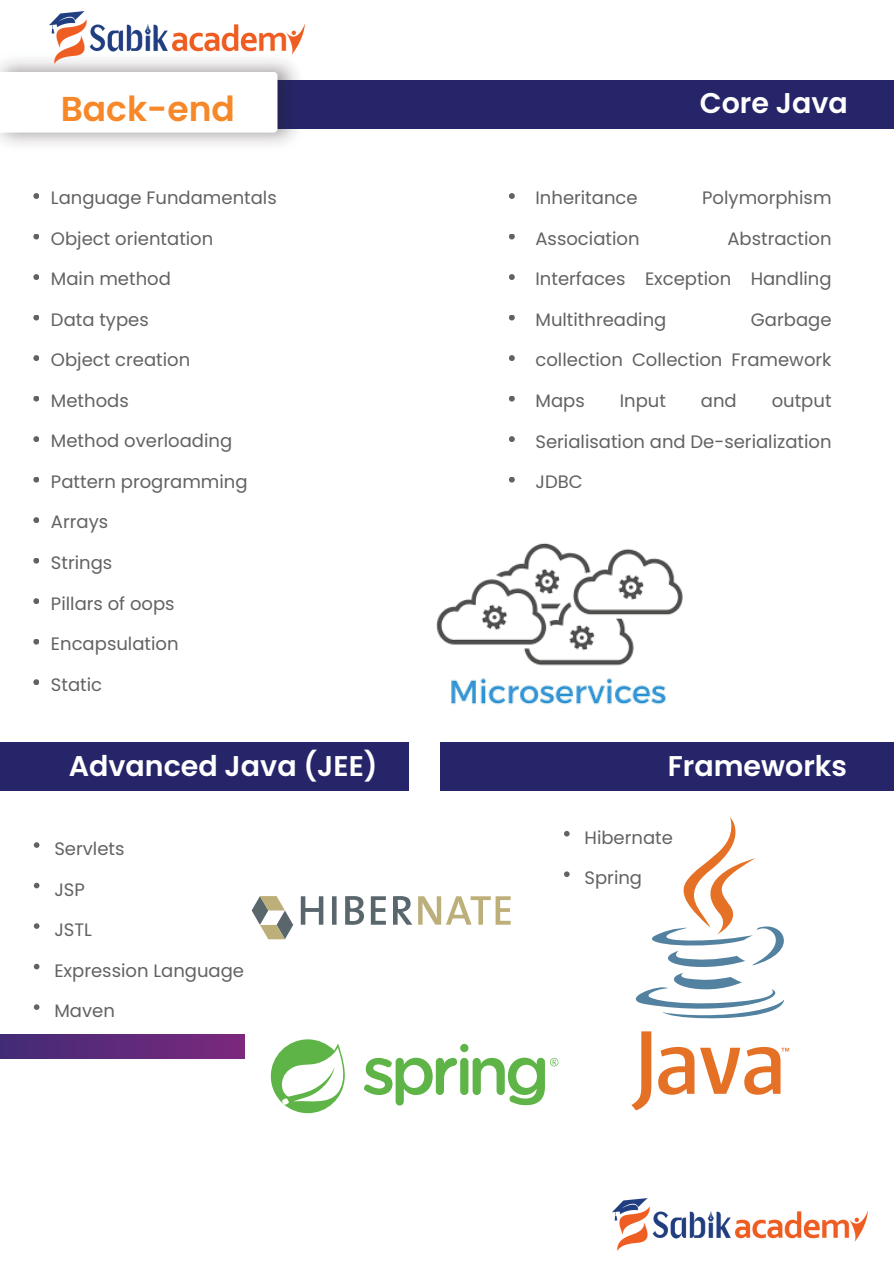
<style>
.page{position:relative;width:894px;height:1264px;background:#fff}
.page>*{position:absolute;margin:0;border:0;box-sizing:border-box;transform-origin:0 0}
.t1{font:600 34.5px "Poppins";color:#f68829}
.t2{font:600 28.5px "Poppins";color:#fff}
.t3{font:18px "Poppins";color:#616261}
</style>
<div class="page">
<div style="left:0;top:742px;width:408px;height:49px;background:#262569"></div>
<svg style="left:34px;top:842px;width:5px;height:5px"></svg>
<svg style="left:34px;top:882px;width:5px;height:6px"></svg>
<svg style="left:34px;top:923px;width:5px;height:5px"></svg>
<svg style="left:34px;top:963px;width:5px;height:6px"></svg>
<svg style="left:34px;top:1004px;width:5px;height:5px"></svg>
<div style="left:0;top:80px;width:893px;height:48px;background:#262569"></div>
<div style="left:0;top:1034px;width:244px;height:23px;background:linear-gradient(to right,#422b76,#7c287d)"></div>
<div style="left:439px;top:742px;width:454px;height:49px;background:#262569"></div>
<svg style="left:564px;top:831px;width:5px;height:5px"></svg>
<svg style="left:564px;top:871px;width:5px;height:6px"></svg>
<img style="left:277px;top:80px;width:30px;height:49px">
<div style="left:0;top:72px;width:277px;height:61px;background:#fff"></div>
<svg style="left:33px;top:193px;width:6px;height:6px"></svg>
<svg style="left:33px;top:234px;width:6px;height:5px"></svg>
<svg style="left:33px;top:274px;width:6px;height:6px"></svg>
<svg style="left:33px;top:315px;width:6px;height:5px"></svg>
<svg style="left:33px;top:355px;width:6px;height:6px"></svg>
<svg style="left:33px;top:396px;width:6px;height:5px"></svg>
<svg style="left:33px;top:436px;width:6px;height:6px"></svg>
<svg style="left:33px;top:477px;width:6px;height:5px"></svg>
<svg style="left:33px;top:517px;width:6px;height:6px"></svg>
<svg style="left:33px;top:558px;width:6px;height:5px"></svg>
<svg style="left:33px;top:598px;width:6px;height:6px"></svg>
<svg style="left:33px;top:639px;width:6px;height:5px"></svg>
<svg style="left:33px;top:679px;width:6px;height:6px"></svg>
<svg style="left:509px;top:193px;width:5px;height:6px"></svg>
<svg style="left:509px;top:234px;width:5px;height:5px"></svg>
<svg style="left:509px;top:274px;width:5px;height:6px"></svg>
<svg style="left:509px;top:315px;width:5px;height:5px"></svg>
<svg style="left:509px;top:355px;width:5px;height:6px"></svg>
<svg style="left:509px;top:396px;width:5px;height:5px"></svg>
<svg style="left:509px;top:436px;width:5px;height:6px"></svg>
<svg style="left:509px;top:477px;width:5px;height:5px"></svg>
<svg style="left:364px;top:1057px;width:93px;height:48px"></svg>
<div style="left:460px;top:1057px;width:8px;height:37px;background:#5eb446;border-radius:4px"></div>
<div style="left:460px;top:1043px;width:8px;height:9px;background:#5eb446;border-radius:50%"></div>
<svg style="left:271px;top:1039px;width:74px;height:74px"></svg>
<svg style="left:472px;top:1057px;width:86px;height:48px"></svg>
<svg style="left:251px;top:896px;width:42px;height:43px"></svg>
<svg style="left:301px;top:896px;width:111px;height:28px"></svg>
<svg style="left:418px;top:896px;width:92px;height:28px"></svg>
<svg style="left:635px;top:817px;width:149px;height:201px"></svg>
<svg style="left:631px;top:1031px;width:157px;height:79px"></svg>
<img style="left:50px;top:11px;width:254px;height:52px">
<img style="left:612px;top:1198px;width:254px;height:52px">
<img style="left:436px;top:543px;width:247px;height:162px">
<p class="t1" style="left:61px;top:84px;width:176px">Back-end</p>
<h2 class="t3" style="left:51px;top:185px;width:227px">Language Fundamentals</h2>
<h2 class="t3" style="left:51px;top:226px;width:164px">Object orientation</h2>
<h2 class="t3" style="left:51px;top:266px;width:121px">Main method</h2>
<h2 class="t3" style="left:51px;top:307px;width:99px">Data types</h2>
<h2 class="t3" style="left:51px;top:347px;width:141px">Object creation</h2>
<h2 class="t3" style="left:51px;top:388px;width:79px">Methods</h2>
<h2 class="t3" style="left:51px;top:428px;width:183px">Method overloading</h2>
<h2 class="t3" style="left:51px;top:469px;width:198px">Pattern programming</h2>
<h2 class="t3" style="left:51px;top:509px;width:59px">Arrays</h2>
<h2 class="t3" style="left:51px;top:550px;width:63px">Strings</h2>
<h2 class="t3" style="left:51px;top:590px;width:125px">Pillars of oops</h2>
<h2 class="t3" style="left:51px;top:631px;width:129px">Encapsulation</h2>
<h2 class="t3" style="left:51px;top:671px;width:53px">Static</h2>
<p class="t2" style="left:69px;top:746px;width:310px">Advanced Java (JEE)</p>
<p class="t3" style="left:54px;top:836px;width:72px">Servlets</p>
<p class="t3" style="left:54px;top:876px;width:32px">JSP</p>
<p class="t3" style="left:54px;top:917px;width:39px">JSTL</p>
<p class="t3" style="left:54px;top:957px;width:191px">Expression Language</p>
<p class="t3" style="left:54px;top:998px;width:62px">Maven</p>
<p class="t2" style="left:699px;top:83px;width:149px">Core Java</p>
<h2 class="t3" style="left:535px;top:185px;width:104px">Inheritance</h2>
<h2 class="t3" style="left:702px;top:185px;width:131px">Polymorphism</h2>
<h2 class="t3" style="left:535px;top:226px;width:105px">Association</h2>
<h2 class="t3" style="left:727px;top:226px;width:106px">Abstraction</h2>
<h2 class="t3" style="left:535px;top:266px;width:297px">Interfaces Exception Handling</h2>
<h2 class="t3" style="left:535px;top:307px;width:132px">Multithreading</h2>
<h2 class="t3" style="left:750px;top:307px;width:82px">Garbage</h2>
<h2 class="t3" style="left:535px;top:347px;width:297px">collection Collection Framework</h2>
<h2 class="t3" style="left:535px;top:388px;width:51px">Maps</h2>
<h2 class="t3" style="left:619px;top:388px;width:48px">Input</h2>
<h2 class="t3" style="left:700px;top:388px;width:37px">and</h2>
<h2 class="t3" style="left:771px;top:388px;width:61px">output</h2>
<h2 class="t3" style="left:535px;top:428px;width:297px">Serialisation and De-serialization</h2>
<h2 class="t3" style="left:535px;top:469px;width:49px">JDBC</h2>
<p class="t2" style="left:667px;top:746px;width:181px">Frameworks</p>
<p class="t3" style="left:584px;top:825px;width:90px">Hibernate</p>
<p class="t3" style="left:584px;top:865px;width:59px">Spring</p>
</div>
